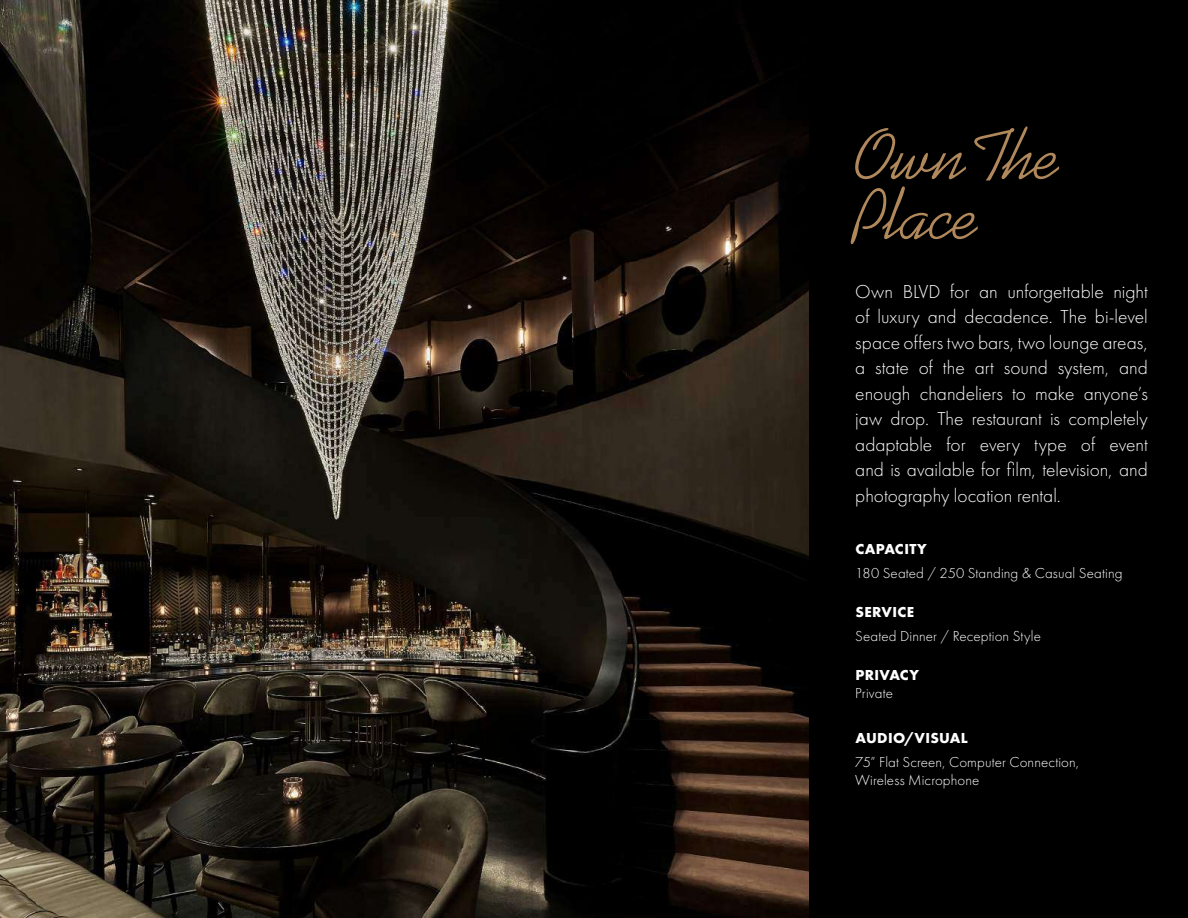
<style>
.page{position:relative;width:1188px;height:918px;background:#fff}
.page>*{position:absolute;margin:0;border:0;box-sizing:border-box;transform-origin:0 0}
.t1{font:72px/60px "Kaufmann BT";color:#b0885b}
.t2{font:300 19.5px/25.5px "Futura PT";color:#fff;text-align:justify}
.t3{font:300 15px/18px "Futura PT";letter-spacing:.01em;color:#fff}
.t4{font:700 15px "Futura PT";letter-spacing:.02em;color:#fff}
</style>
<div class="page">
<div style="left:594px;top:0;width:594px;height:918px;background:#000"></div>
<img style="left:0;top:0;width:809px;height:918px">
<h1 class="t1" style="left:855px;top:126px;width:208px">OwnThe<br>Place</h1>
<p class="t2" style="left:855px;top:279px;width:294px">Own BLVD for an unforgettable night of luxury and decadence. The bi-level space offers two bars, two lounge areas, a state of the art sound system, and enough chandeliers to make anyone’s jaw drop. The restaurant is completely adaptable for every type of event and is available for film, television, and photography location rental.</p>
<p class="t4" style="left:855px;top:539px;width:73px">CAPACITY</p>
<p class="t3" style="left:855px;top:565px;width:269px">180 Seated / 250 Standing &amp; Casual Seating</p>
<p class="t4" style="left:855px;top:602px;width:60px">SERVICE</p>
<p class="t3" style="left:855px;top:628px;width:187px">Seated Dinner / Reception Style</p>
<p class="t4" style="left:855px;top:665px;width:65px">PRIVACY</p>
<p class="t3" style="left:855px;top:684px;width:39px">Private</p>
<p class="t4" style="left:855px;top:728px;width:114px">AUDIO/VISUAL</p>
<p class="t3" style="left:855px;top:754px;width:225px">75” Flat Screen, Computer Connection,<br>Wireless Microphone</p>
</div>
